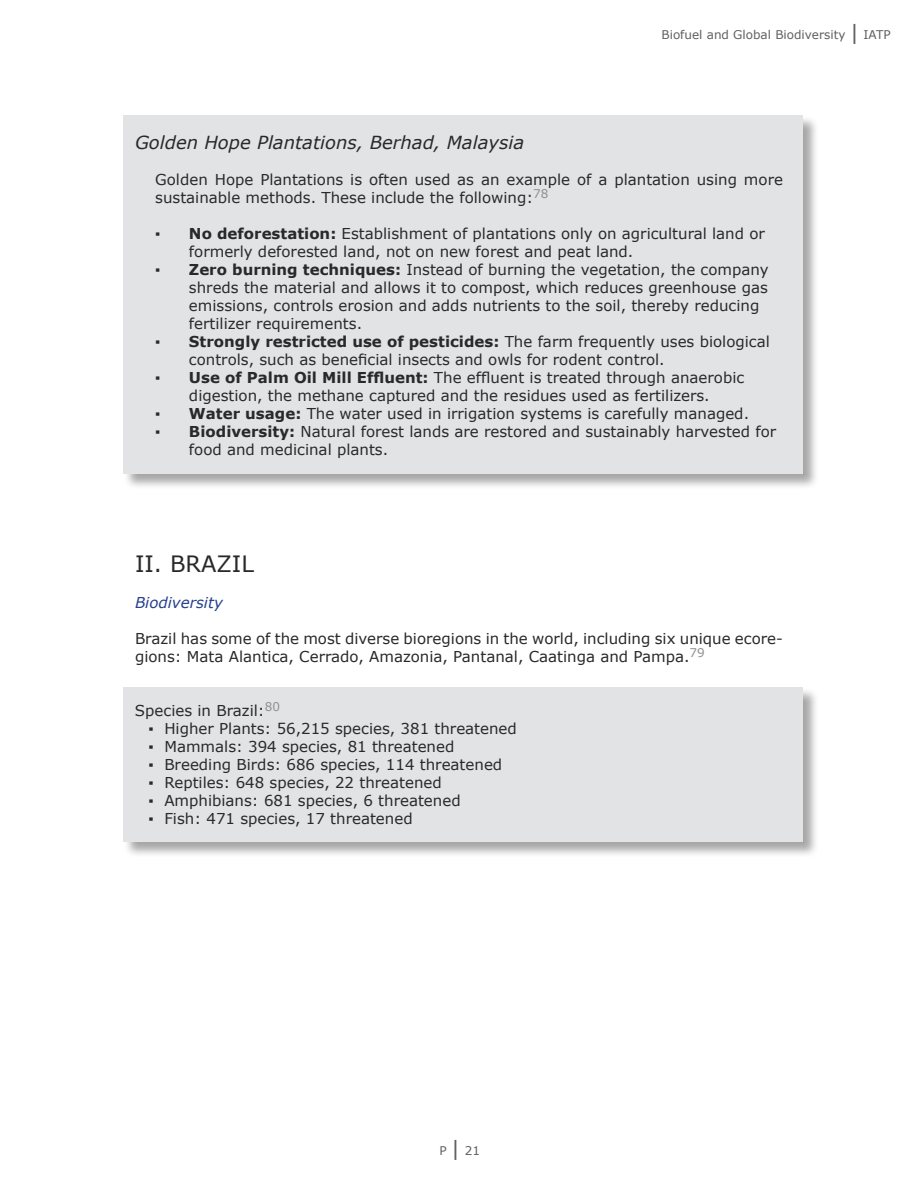
<style>
.page{position:relative;width:918px;height:1188px;background:#fff}
.page>*{position:absolute;margin:0;border:0;box-sizing:border-box;transform-origin:0 0}
.t1{font:22.5px "Verdana";color:#29292a}
.t2{font:italic 18px "Verdana";color:#29292a}
.t3{font:15px/18px "Verdana";color:#29292a}
.t4{font:italic 15px "Verdana";color:#25408f}
.t5{font:12px "Verdana";color:#5f6062}
.s1{font-size:21px}
.s2{font-weight:700}
</style>
<div class="page">
<div style="left:123px;top:115px;width:702px;height:382px;background:#000;opacity:.35"></div>
<div style="left:123px;top:116px;width:679px;height:358px;background:#e2e3e4"></div>
<div style="left:123px;top:687px;width:702px;height:177px;background:#000;opacity:.35"></div>
<div style="left:123px;top:687px;width:679px;height:155px;background:#e2e3e4"></div>
<p class="t5" style="left:662px;top:27px;width:231px">Biofuel and Global Biodiversity <span class="s1">|</span> IATP</p>
<p class="t2" style="left:135px;top:131px;width:391px">Golden Hope Plantations, Berhad, Malaysia</p>
<p class="t3" style="left:155px;top:170px;width:629px">Golden Hope Plantations is often used as an example of a plantation using more sustainable methods. These include the following:<sup>78</sup></p>
<p class="t3" style="left:189px;top:224px;width:577px;text-indent:-34px">▪ <span class="s2">No deforestation:</span> Establishment of plantations only on agricultural land or formerly deforested land, not on new forest and peat land.</p>
<p class="t3" style="left:189px;top:260px;width:581px;text-indent:-34px">▪ <span class="s2">Zero burning techniques:</span> Instead of burning the vegetation, the company shreds the material and allows it to compost, which reduces greenhouse gas emissions, controls erosion and adds nutrients to the soil, thereby reducing fertilizer requirements.</p>
<p class="t3" style="left:189px;top:332px;width:582px;text-indent:-34px">▪ <span class="s2">Strongly restricted use of pesticides:</span> The farm frequently uses biological controls, such as beneficial insects and owls for rodent control.</p>
<p class="t3" style="left:155px;top:368px;width:591px;text-align:center">▪ <span class="s2">Use of Palm Oil Mill Effluent:</span> The effluent is treated through anaerobic digestion, the methane captured and the residues used as fertilizers.</p>
<p class="t3" style="left:155px;top:404px;width:595px">▪ <span class="s2">Water usage:</span> The water used in irrigation systems is carefully managed.</p>
<p class="t3" style="left:189px;top:422px;width:589px;text-indent:-34px">▪ <span class="s2">Biodiversity:</span> Natural forest lands are restored and sustainably harvested for food and medicinal plants.</p>
<h1 class="t1" style="left:135px;top:549px;width:120px">II. BRAZIL</h1>
<p class="t4" style="left:135px;top:593px;width:89px">Biodiversity</p>
<p class="t3" style="left:135px;top:629px;width:649px">Brazil has some of the most diverse bioregions in the world, including six unique ecore&shy;gions: Mata Alantica, Cerrado, Amazonia, Pantanal, Caatinga and Pampa.<sup>79</sup></p>
<p class="t3" style="left:135px;top:701px;width:146px">Species in Brazil:<sup>80</sup></p>
<p class="t3" style="left:148px;top:719px;width:370px">▪ Higher Plants: 56,215 species, 381 threatened</p>
<p class="t3" style="left:148px;top:737px;width:307px">▪ Mammals: 394 species, 81 threatened</p>
<p class="t3" style="left:148px;top:755px;width:355px">▪ Breeding Birds: 686 species, 114 threatened</p>
<p class="t3" style="left:148px;top:773px;width:295px">▪ Reptiles: 648 species, 22 threatened</p>
<p class="t3" style="left:148px;top:791px;width:314px">▪ Amphibians: 681 species, 6 threatened</p>
<p class="t3" style="left:148px;top:809px;width:266px">▪ Fish: 471 species, 17 threatened</p>
<p class="t5" style="left:440px;top:1143px;width:42px">P <span class="s1">|</span> 21</p>
</div>
